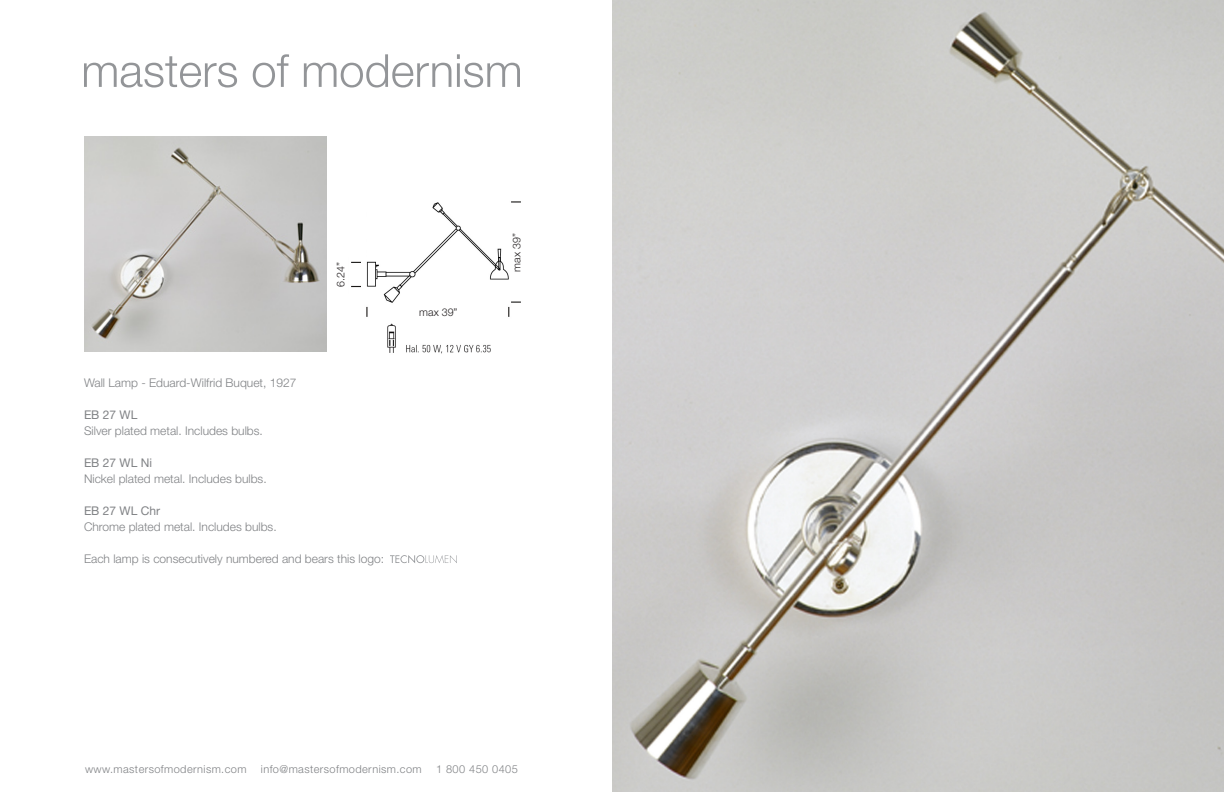
<style>
.page{position:relative;width:1224px;height:792px;background:#fff}
.page>*{position:absolute;margin:0;border:0;box-sizing:border-box;transform-origin:0 0}
.t1{font:300 12px "Helvetica Neue";color:#808285}
.t2{font:12px "Helvetica Neue";color:#808285}
.t3{font:300 11px "Helvetica Neue";letter-spacing:.04em;color:#808285}
.t4{font:300 10.7px "Helvetica Neue";color:#231f20}
</style>
<div class="page">
<svg style="left:84px;top:56px;width:153px;height:32px"></svg>
<svg style="left:253px;top:54px;width:36px;height:34px"></svg>
<svg style="left:304px;top:54px;width:147px;height:34px"></svg>
<svg style="left:457px;top:54px;width:63px;height:34px"></svg>
<img style="left:84px;top:136px;width:243px;height:216px">
<img style="left:612px;top:0;width:612px;height:792px">
<svg style="left:390px;top:555px;width:67px;height:8px"></svg>
<img style="left:351px;top:201px;width:170px;height:153px">
<div style="left:408px;top:302px;width:58px;height:14px;background:#fff"></div>
<div style="left:510px;top:220px;width:14px;height:62px;background:#fff"></div>
<div style="left:367px;top:202px;width:11px;height:55px;background:#fff"></div>
<p class="t4" style="left:334px;top:287px;width:26px;rotate:-90deg">6.24”</p>
<p class="t1" style="left:84px;top:375px;width:214px">Wall Lamp - Eduard-Wilfrid Buquet, 1927</p>
<p class="t2" style="left:84px;top:407px;width:55px">EB 27 WL</p>
<p class="t1" style="left:84px;top:423px;width:180px">Silver plated metal. Includes bulbs.</p>
<p class="t2" style="left:84px;top:455px;width:70px">EB 27 WL Ni</p>
<p class="t1" style="left:84px;top:471px;width:184px">Nickel plated metal. Includes bulbs.</p>
<p class="t2" style="left:84px;top:503px;width:78px">EB 27 WL Chr</p>
<p class="t1" style="left:84px;top:519px;width:194px">Chrome plated metal. Includes bulbs.</p>
<p class="t1" style="left:84px;top:551px;width:302px">Each lamp is consecutively numbered and bears this logo:</p>
<p class="t4" style="left:419px;top:305px;width:40px">max 39”</p>
<p class="t4" style="left:510px;top:272px;width:40px;rotate:-90deg">max 39”</p>
<p class="t3" style="left:85px;top:763px;width:163px">www.mastersofmodernism.com</p>
<p class="t3" style="left:261px;top:763px;width:162px">info@mastersofmodernism.com</p>
<p class="t3" style="left:436px;top:763px;width:83px">1 800 450 0405</p>
</div>
